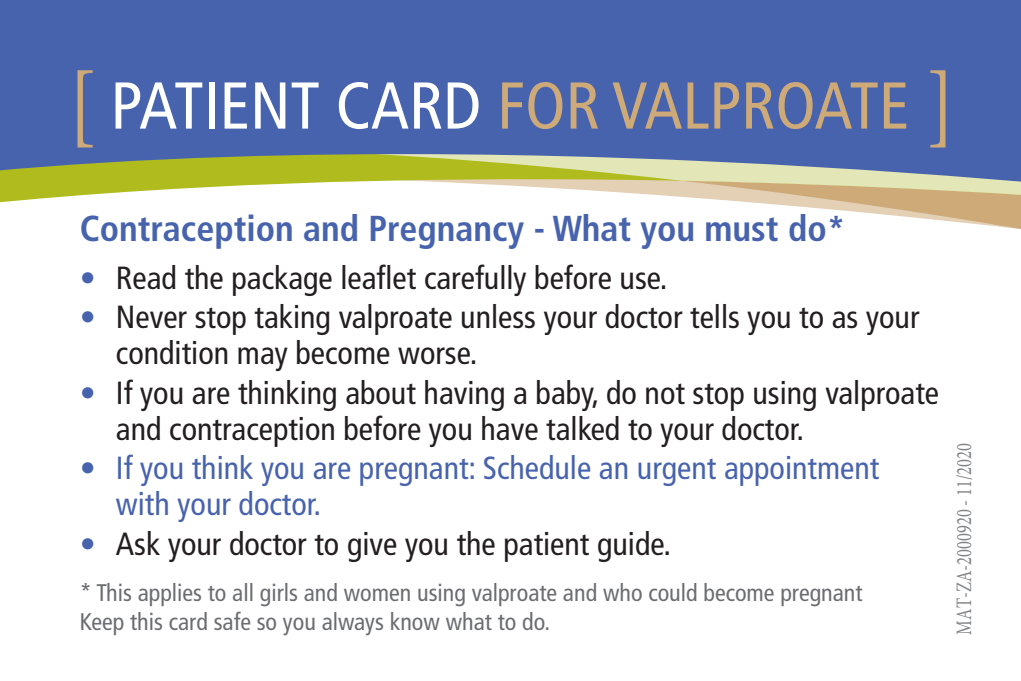
<style>
.page{position:relative;width:1021px;height:681px;background:#fff}
.page>*{position:absolute;margin:0;border:0;box-sizing:border-box;transform-origin:0 0}
.t1{font:condensed 66px "Frutiger LT Std";color:#ceaa78}
.t2{font:700 condensed 36px "Frutiger LT Std";color:#4863ae}
.t3{font:condensed 32px/36px "Frutiger LT Std";color:#231f20}
.t4{font:condensed 32px/36px "Frutiger LT Std";color:#4863ae}
.t5{font:condensed 24px/28.8px "Frutiger LT Std";color:#6c6d70}
.t6{font:22px "Minion Pro";color:#808285;scale:.75 1}
.s1{color:#fff}
.s2{color:#4863ae}
</style>
<div class="page">
<svg style="left:0;top:202px;width:1020px;height:27px"></svg>
<svg style="left:0;top:191px;width:1020px;height:11px"></svg>
<svg style="left:0;top:0;width:1020px;height:191px;background:#5c73a4"></svg>
<svg style="left:77px;top:70px;width:16px;height:77px"></svg>
<svg style="left:930px;top:70px;width:15px;height:77px"></svg>
<h1 class="t1" style="left:110px;top:67px;width:800px"><span class="s1">PATIENT CARD</span> FOR VALPROATE</h1>
<p class="t2" style="left:80px;top:207px;width:767px">Contraception and Pregnancy - What you must do*</p>
<p class="t3" style="left:80px;top:260px;width:589px"><span class="s2">•</span> Read the package leaflet carefully before use.</p>
<p class="t3" style="left:116px;top:299px;width:805px;text-indent:-36px"><span class="s2">•</span> Never stop taking valproate unless your doctor tells you to as your condition may become worse.</p>
<p class="t3" style="left:116px;top:374px;width:824px;text-indent:-36px"><span class="s2">•</span> If you are thinking about having a baby, do not stop using valproate and contraception before you have talked to your doctor.</p>
<p class="t4" style="left:116px;top:450px;width:765px;text-indent:-36px">• If you think you are pregnant: Schedule an urgent appointment with your doctor.</p>
<p class="t3" style="left:80px;top:525px;width:592px"><span class="s2">•</span> Ask your doctor to give you the patient guide.</p>
<p class="t5" style="left:80px;top:578px;width:784px">* This applies to all girls and women using valproate and who could become pregnant<br>Keep this card safe so you always know what to do.</p>
<p class="t6" style="left:949px;top:634px;width:256px;rotate:-90deg">MAT-ZA-2000920 - 11/2020</p>
</div>
